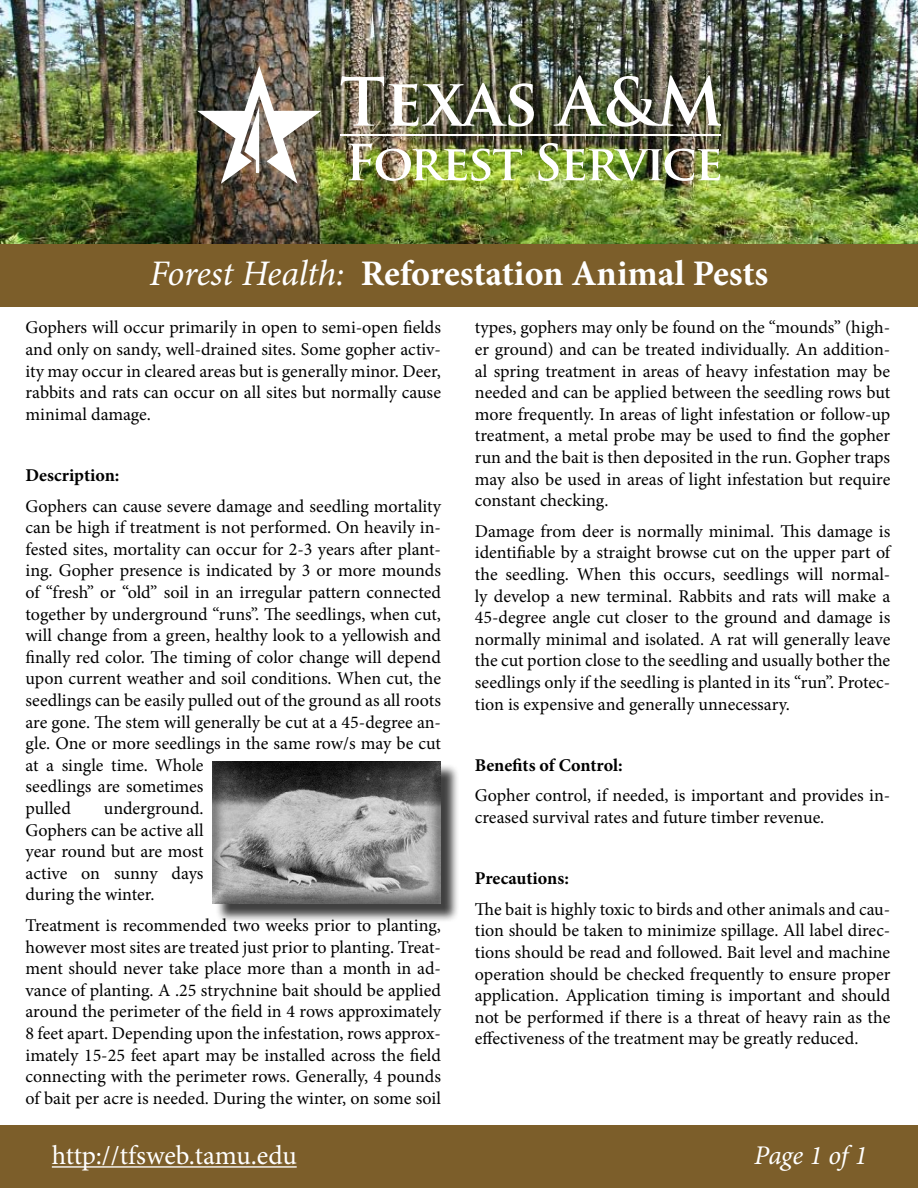
<style>
.page{position:relative;width:918px;height:1188px;background:#fff}
.page>*{position:absolute;margin:0;border:0;box-sizing:border-box;transform-origin:0 0}
.t1{font:700 36px "Minion Pro";letter-spacing:-.005em;color:#fff}
.t2{font:27px "Minion Pro";letter-spacing:-.01em;color:#fff}
.t3{font:italic 27px "Minion Pro";letter-spacing:-.015em;color:#fff}
.t4{font:18px/21.6px "Minion Pro";color:#000;text-align:justify}
.t5{font:700 18px "Minion Pro";letter-spacing:-.005em;color:#000}
.s1{font-weight:400;font-style:italic}
</style>
<div class="page">
<img style="left:1px;top:0;width:917px;height:244px">
<div style="left:0;top:244px;width:918px;height:62px;background:#7c5e2a"></div>
<img style="left:197px;top:66px;width:124px;height:118px">
<img style="left:341px;top:76px;width:193px;height:50px">
<img style="left:553px;top:75px;width:168px;height:52px">
<img style="left:348px;top:143px;width:174px;height:38px">
<img style="left:538px;top:143px;width:182px;height:38px">
<hr style="left:340px;top:135px;width:381px;height:1px;background:#fff">
<div style="left:0;top:1126px;width:918px;height:62px;background:#7c5e2a"></div>
<hr style="left:52px;top:1166px;width:245px;height:2px;background:#fff">
<div style="left:215px;top:764px;width:244px;height:158px;background:#000;opacity:.75"></div>
<div style="left:199px;top:760px;width:255px;height:144px;background:#000;opacity:.5"></div>
<h1 class="t1" style="left:150px;top:248px;width:620px"><span class="s1">Forest Health:</span> Reforestation Animal Pests</h1>
<p class="t4" style="left:26px;top:317px;width:417px">Gophers will occur primarily in open to semi-open fields and only on sandy, well-drained sites. Some gopher activ&shy;ity may occur in cleared areas but is generally minor. Deer, rabbits and rats can occur on all sites but normally cause minimal damage.</p>
<p class="t5" style="left:26px;top:463px;width:95px">Description:</p>
<p class="t4" style="left:26px;top:495px;width:417px;text-align:left">Gophers can cause severe damage and seedling mortality can be high if treatment is not performed. On heavily in&shy;fested sites, mortality can occur for 2-3 years after plant&shy;ing. Gopher presence is indicated by 3 or more mounds of “fresh” or “old” soil in an irregular pattern connected together by underground “runs”. The seedlings, when cut, will change from a green, healthy look to a yellowish and finally red color. The timing of color change will depend upon current weather and soil conditions. When cut, the seedlings can be easily pulled out of the ground as all roots are gone. The stem will generally be cut at a 45-degree an&shy;gle. One or more seedlings in the same row/s may be cut at a single time. Whole<br>seedlings are sometimes<br>pulled</p>
<p class="t4" style="left:26px;top:798px;width:180px;text-indent:78px">underground.<br>Gophers can be active all year round but are most active on sunny days during the winter.</p>
<p class="t4" style="left:26px;top:915px;width:417px">Treatment is recommended two weeks prior to planting, however most sites are treated just prior to planting. Treat&shy;ment should never take place more than a month in ad&shy;vance of planting. A .25 strychnine bait should be applied around the perimeter of the field in 4 rows approximately 8 feet apart. Depending upon the infestation, rows approx&shy;imately 15-25 feet apart may be installed across the field connecting with the perimeter rows. Generally, 4 pounds of bait per acre is needed. During the winter, on some soil</p>
<p class="t4" style="left:475px;top:317px;width:417px">types, gophers may only be found on the “mounds” (high&shy;er ground) and can be treated individually. An addition&shy;al spring treatment in areas of heavy infestation may be needed and can be applied between the seedling rows but more frequently. In areas of light infestation or follow-up treatment, a metal probe may be used to find the gopher run and the bait is then deposited in the run. Gopher traps may also be used in areas of light infestation but require constant checking.</p>
<p class="t4" style="left:475px;top:520px;width:417px">Damage from deer is normally minimal. This damage is identifiable by a straight browse cut on the upper part of the seedling. When this occurs, seedlings will normal&shy;ly develop a new terminal. Rabbits and rats will make a 45-degree angle cut closer to the ground and damage is normally minimal and isolated. A rat will generally leave the cut portion close to the seedling and usually bother the seedlings only if the seedling is planted in its “run”. Protec&shy;tion is expensive and generally unnecessary.</p>
<p class="t5" style="left:475px;top:752px;width:149px">Benefits of Control:</p>
<p class="t4" style="left:475px;top:785px;width:417px">Gopher control, if needed, is important and provides in&shy;creased survival rates and future timber revenue.</p>
<p class="t5" style="left:475px;top:866px;width:96px">Precautions:</p>
<p class="t4" style="left:475px;top:898px;width:417px">The bait is highly toxic to birds and other animals and cau&shy;tion should be taken to minimize spillage. All label direc&shy;tions should be read and followed. Bait level and machine operation should be checked frequently to ensure proper application. Application timing is important and should not be performed if there is a threat of heavy rain as the effectiveness of the treatment may be greatly reduced.</p>
<h2 class="t2" style="left:52px;top:1138px;width:246px">http://tfsweb.tamu.edu</h2>
<h2 class="t3" style="left:754px;top:1137px;width:115px">Page 1 of 1</h2>
</div>
